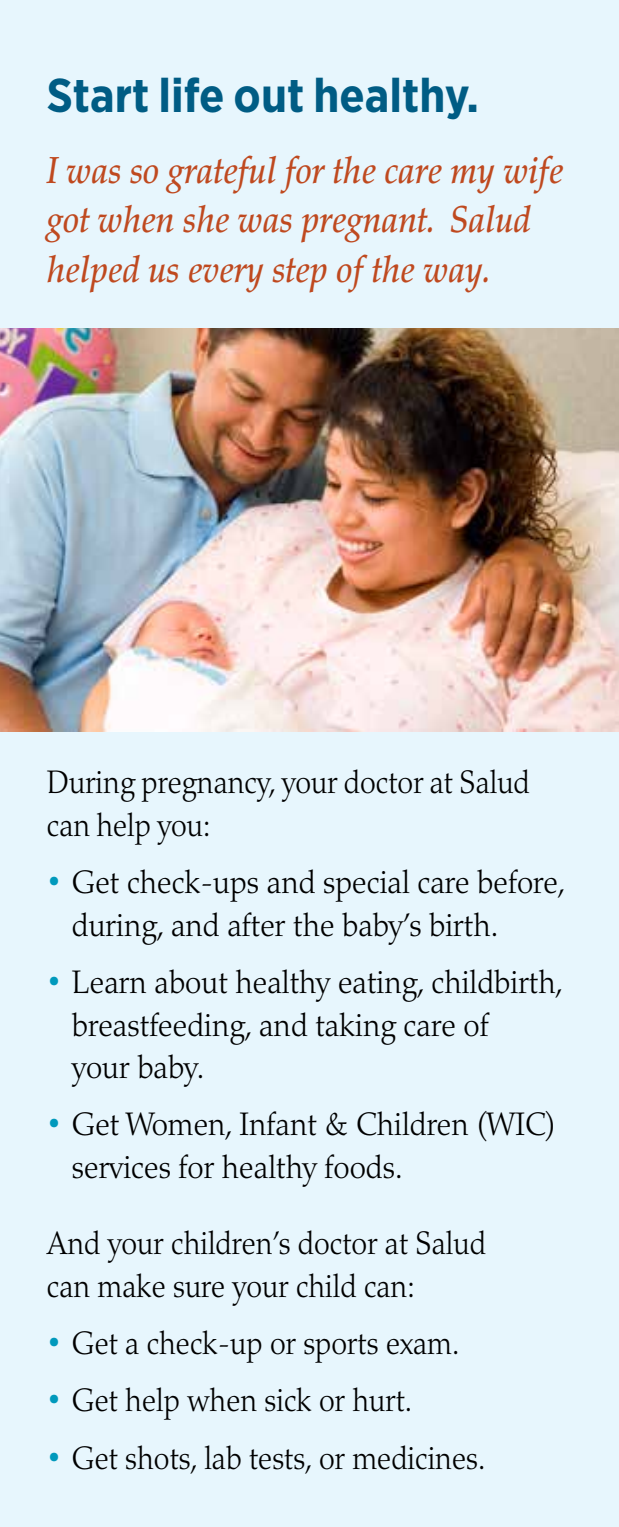
<style>
.page{position:relative;width:619px;height:1527px;background:#e7f6fd}
.page>*{position:absolute;margin:0;border:0;box-sizing:border-box;transform-origin:0 0}
.t1{font:700 47.5px "Gotham Narrow";color:#005c84}
.t2{font:italic 500 37.5px/49.5px "Palatino";color:#bf491f;scale:.9 1}
.t3{font:300 32.5px/42.5px "Palatino";color:#000;scale:.93 1}
.t4{font:300 32.5px/42.5px "Palatino";color:#000;scale:.9 1}
.s1{font-family:"Gotham Narrow";font-weight:400;font-size:34px;color:#0099bc}
</style>
<div class="page">
<img style="left:0;top:328px;width:619px;height:403px">
<h1 class="t1" style="left:47px;top:65px;width:433px">Start life out healthy.</h1>
<p class="t2" style="left:47px;top:146px;width:575px">I was so grateful for the care my wife got when she was pregnant. Salud helped us every step of the way.</p>
<p class="t4" style="left:47px;top:761px;width:538px">During pregnancy, your doctor at Salud can help you:</p>
<p class="t3" style="left:72px;top:861px;width:532px;text-indent:-25px"><span class="s1">•</span> Get check-ups and special care before, during, and after the baby’s birth.</p>
<p class="t3" style="left:72px;top:961px;width:530px;text-indent:-25px"><span class="s1">•</span> Learn about healthy eating, childbirth, breastfeeding, and taking care of<br>your baby.</p>
<p class="t3" style="left:72px;top:1104px;width:522px;text-indent:-25px"><span class="s1">•</span> Get Women, Infant &amp; Children (WIC) services for healthy foods.</p>
<p class="t4" style="left:47px;top:1222px;width:489px">And your children’s doctor at Salud can make sure your child can:</p>
<p class="t4" style="left:47px;top:1322px;width:460px"><span class="s1">•</span> Get a check-up or sports exam.</p>
<p class="t4" style="left:47px;top:1379px;width:407px"><span class="s1">•</span> Get help when sick or hurt.</p>
<p class="t4" style="left:47px;top:1437px;width:488px"><span class="s1">•</span> Get shots, lab tests, or medicines.</p>
</div>
